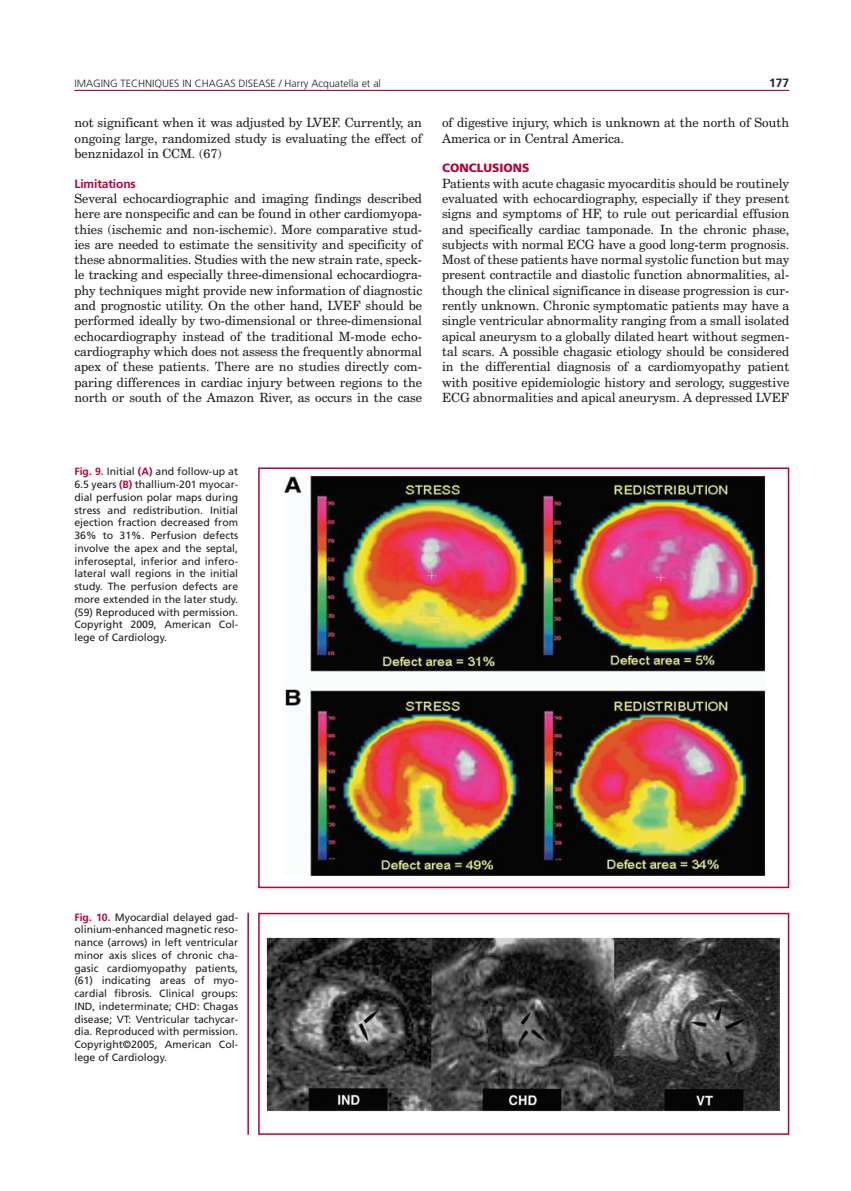
<style>
.page{position:relative;width:851px;height:1191px;background:#fff}
.page>*{position:absolute;margin:0;border:0;box-sizing:border-box;transform-origin:0 0}
.t1{font:12.75px/15.3px "Century Schoolbook BT";color:#231f20;text-align:justify}
.t2{font:700 12px "Frutiger LT Std";letter-spacing:-.01em;color:#b30437}
.t3{font:12px "Frutiger Black B";color:#b30437}
.t4{font:700 12px "Frutiger LT Std";color:#231f20}
.t5{font:10.5px/12.8px "Frutiger LT Std";color:#231f20;text-align:justify}
.t6{font:300 10.5px "Frutiger LT Std";color:#231f20}
.s1{font-weight:700;color:#b30437}
</style>
<div class="page">
<hr style="left:74px;top:90px;width:715px;height:1px;background:#b30437">
<hr style="left:247px;top:912px;width:2px;height:222px;background:#b30437">
<div style="left:258px;top:467px;width:531px;height:421px;border:2px solid #b30437"></div>
<div style="left:258px;top:912px;width:531px;height:222px;border:2px solid #b30437"></div>
<img style="left:284px;top:476px;width:481px;height:400px">
<img style="left:267px;top:937px;width:512px;height:174px">
<p class="t6" style="left:74px;top:77px;width:308px">IMAGING TEC HNIQUES IN CHAGAS DISEASE / Harry Acquatella et al</p>
<p class="t1" style="left:74px;top:115px;width:349px">not significant when it was adjusted by LVEF. Currently, an ongoing large, randomized study is evaluating the effect of benznidazol in CCM. (67)</p>
<p class="t2" style="left:74px;top:176px;width:63px">Limitations</p>
<p class="t1" style="left:74px;top:190px;width:349px">Several echocardiographic and imaging findings described here are nonspecific and can be found in other cardiomyopa&shy;thies (ischemic and non-ischemic). More comparative stud&shy;ies are needed to estimate the sensitivity and specificity of these abnormalities. Studies with the new strain rate, speck&shy;le tracking and especially three-dimensional echocardiogra&shy;phy techniques might provide new information of diagnostic and prognostic utility. On the other hand, LVEF should be performed ideally by two-dimensional or three-dimensional echocardiography instead of the traditional M-mode echo&shy;cardiography which does not assess the frequently abnormal apex of these patients. There are no studies directly com&shy;paring differences in cardiac injury between regions to the north or south of the Amazon River, as occurs in the case</p>
<p class="t4" style="left:769px;top:75px;width:22px">177</p>
<p class="t1" style="left:442px;top:115px;width:348px">of digestive injury, which is unknown at the north of South<br>America or in Central America.</p>
<p class="t3" style="left:442px;top:161px;width:89px">CONCLUSIONS</p>
<p class="t1" style="left:442px;top:175px;width:349px">Patients with acute chagasic myocarditis should be routinely evaluated with echocardiography, especially if they present signs and symptoms of HF, to rule out pericardial effusion and specifically cardiac tamponade. In the chronic phase, subjects with normal ECG have a good long-term prognosis.<br>Most of these patients have normal systolic function but may present contractile and diastolic function abnormalities, al&shy;though the clinical significance in disease progression is cur&shy;rently unknown. Chronic symptomatic patients may have a single ventricular abnormality ranging from a small isolated apical aneurysm to a globally dilated heart without segmen&shy;tal scars. A possible chagasic etiology should be considered in the differential diagnosis of a cardiomyopathy patient with positive epidemiologic history and serology, suggestive ECG abnormalities and apical aneurysm. A depressed LVEF</p>
<p class="t5" style="left:74px;top:465px;width:165px"><span class="s1">Fig. 9.</span> Initial <span class="s1">(A)</span> and follow-up at 6.5 years <span class="s1">(B)</span> thallium-201 myocar&shy;dial perfusion polar maps during stress and redistribution. Initial ejection fraction decreased from 36% to 31%. Perfusion defects involve the apex and the septal, inferoseptal, inferior and infero&shy;lateral wall regions in the initial study. The perfusion defects are more extended in the later study. (59) Reproduced with permission.<br>Copyright 2009, American Col&shy;lege of Cardiology.</p>
<p class="t5" style="left:74px;top:910px;width:165px"><span class="s1">Fig. 10.</span> Myocardial delayed gad&shy;olinium-enhanced magnetic reso&shy;nance (arrows) in left ventricular minor axis slices of chronic cha&shy;gasic cardiomyopathy patients, (61) indicating areas of myo&shy;cardial fibrosis. Clinical groups:<br>IND, indeterminate; CHD: Chagas disease; VT: Ventricular tachycar&shy;dia. Reproduced with permission.<br>Copyright©2005, American Col&shy;lege of Cardiology.</p>
</div>
